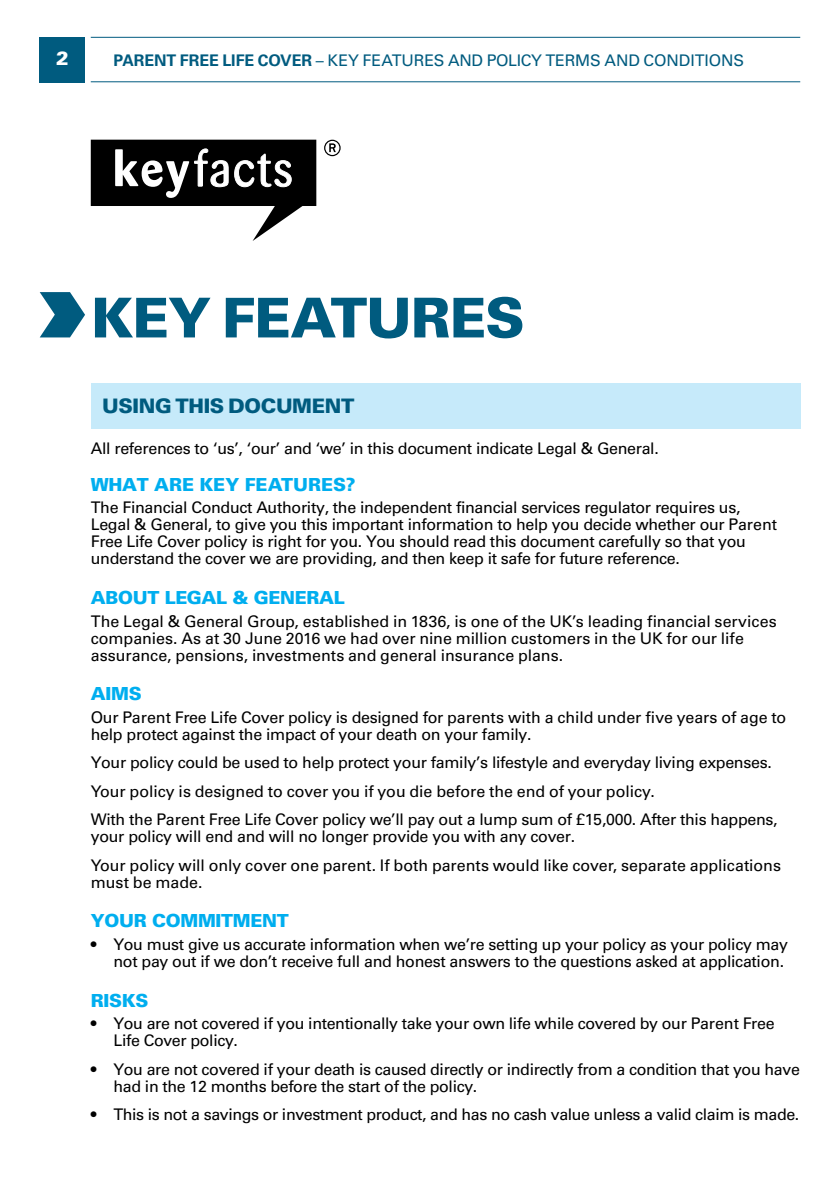
<style>
.page{position:relative;width:840px;height:1191px;background:#fff}
.page>*{position:absolute;margin:0;border:0;box-sizing:border-box;transform-origin:0 0}
.t1{font:900 55px "Univers LT";letter-spacing:-.02em;color:#005b7f}
.t2{font:900 20px "Univers LT";letter-spacing:-.02em;color:#005b7f}
.t3{font:900 19px "Univers LT";color:#fff}
.t4{font:900 18px "Univers LT";letter-spacing:-.02em;color:#00aeef}
.t5{font:16px/17px "Univers LT";letter-spacing:-.02em;color:#000}
.t6{font:16px "Univers LT";letter-spacing:-.01em;color:#005b7f}
.s1{font-weight:700}
</style>
<div class="page">
<div style="left:40px;top:37px;width:45px;height:45px;background:#005b7f"></div>
<hr style="left:91px;top:37px;width:708px;height:1px;background:#005b7f">
<hr style="left:91px;top:81px;width:708px;height:1px;background:#005b7f">
<div style="left:91px;top:383px;width:708px;height:45px;background:#c6eafa"></div>
<svg style="left:91px;top:140px;width:225px;height:101px"></svg>
<svg style="left:324px;top:140px;width:16px;height:16px"></svg>
<svg style="left:40px;top:292px;width:45px;height:45px"></svg>
<p class="t3" style="left:56px;top:46px;width:14px">2</p>
<p class="t6" style="left:113px;top:50px;width:632px"><span class="s1">PARENT FREE LIFE COVER</span> – KEY FEATURES AND POLICY TERMS AND CONDITIONS</p>
<h1 class="t1" style="left:91px;top:283px;width:435px">KEY FEATURES</h1>
<p class="t2" style="left:102px;top:394px;width:254px">USING THIS DOCUMENT</p>
<p class="t5" style="left:91px;top:440px;width:569px">All references to ‘us’, ‘our’ and ‘we’ in this document indicate Legal &amp; General.</p>
<p class="t4" style="left:91px;top:473px;width:266px">WHAT ARE KEY FEATURES?</p>
<p class="t5" style="left:91px;top:499px;width:687px">The Financial Conduct Authority, the independent financial services regulator requires us, Legal &amp; General, to give you this important information to help you decide whether our Parent Free Life Cover policy is right for you. You should read this document carefully so that you understand the cover we are providing, and then keep it safe for future reference.</p>
<p class="t4" style="left:91px;top:586px;width:255px">ABOUT LEGAL &amp; GENERAL</p>
<p class="t5" style="left:91px;top:612px;width:687px">The Legal &amp; General Group, established in 1836, is one of the UK’s leading financial services companies. As at 30 June 2016 we had over nine million customers in the UK for our life assurance, pensions, investments and general insurance plans.</p>
<p class="t4" style="left:91px;top:682px;width:52px">AIMS</p>
<p class="t5" style="left:91px;top:709px;width:696px">Our Parent Free Life Cover policy is designed for parents with a child under five years of age to help protect against the impact of your death on your family.</p>
<p class="t5" style="left:91px;top:748px;width:688px;line-height:28.4px">Your policy could be used to help protect your family’s lifestyle and everyday living expenses.<br>Your policy is designed to cover you if you die before the end of your policy.<br>With the Parent Free Life Cover policy we’ll pay out a lump sum of £15,000. After this happens,</p>
<p class="t5" style="left:91px;top:822px;width:691px;line-height:28.4px">your policy will end and will no longer provide you with any cover.<br>Your policy will only cover one parent. If both parents would like cover, separate applications</p>
<p class="t5" style="left:91px;top:873px;width:113px">must be made.</p>
<p class="t4" style="left:91px;top:909px;width:199px">YOUR COMMITMENT</p>
<p class="t5" style="left:91px;top:936px;width:698px;text-align:right">• You must give us accurate information when we’re setting up your policy as your policy may not pay out if we don’t receive full and honest answers to the questions asked at application.</p>
<p class="t4" style="left:91px;top:989px;width:59px">RISKS</p>
<p class="t5" style="left:113px;top:1015px;width:662px;text-indent:-23px">• You are not covered if you intentionally take your own life while covered by our Parent Free<br>Life Cover policy.</p>
<p class="t5" style="left:113px;top:1060px;width:687px;text-indent:-23px">• You are not covered if your death is caused directly or indirectly from a condition that you have had in the 12 months before the start of the policy.</p>
<p class="t5" style="left:91px;top:1106px;width:709px">• This is not a savings or investment product, and has no cash value unless a valid claim is made.</p>
</div>
